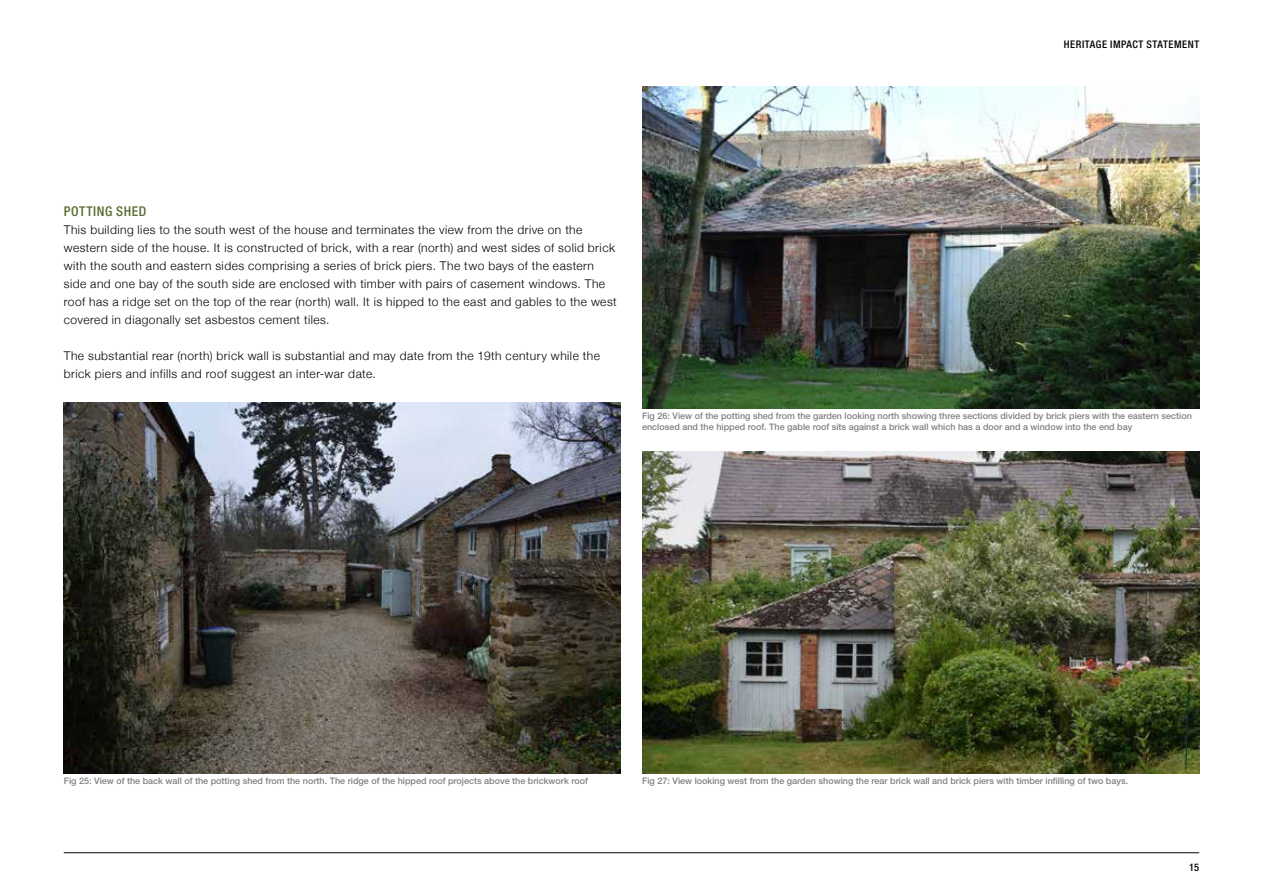
<style>
.page{position:relative;width:1263px;height:893px;background:#fff}
.page>*{position:absolute;margin:0;border:0;box-sizing:border-box;transform-origin:0 0}
.t1{font:500 condensed 13.5px "Helvetica Neue LT Std";letter-spacing:.04em;color:#5a6e33}
.t2{font:300 12px/18px "Helvetica Neue";letter-spacing:.04em;color:#000}
.t3{font:500 condensed 10.5px "Helvetica Neue LT Std";letter-spacing:.05em;color:#000}
.t4{font:500 9px/10.8px "Helvetica Neue LT Std";color:#818080}
</style>
<div class="page">
<hr style="left:64px;top:852px;width:1135px;height:1px;background:#000">
<img style="left:64px;top:402px;width:557px;height:371px">
<img style="left:642px;top:86px;width:557px;height:322px">
<img style="left:642px;top:452px;width:557px;height:321px">
<p class="t3" style="left:1064px;top:38px;width:137px">HERITAGE IMPACT STATEMENT</p>
<p class="t1" style="left:64px;top:203px;width:84px">POTTING SHED</p>
<p class="t2" style="left:64px;top:220px;width:555px">This building lies to the south west of the house and terminates the view from the drive on the western side of the house. It is constructed of brick, with a rear (north) and west sides of solid brick with the south and eastern sides comprising a series of brick piers. The two bays of the eastern side and one bay of the south side are enclosed with timber with pairs of casement windows. The roof has a ridge set on the top of the rear (north) wall. It is hipped to the east and gables to the west covered in diagonally set asbestos cement tiles.</p>
<p class="t2" style="left:64px;top:346px;width:538px">The substantial rear (north) brick wall is substantial and may date from the 19th century while the brick piers and infills and roof suggest an inter-war date.</p>
<p class="t4" style="left:642px;top:410px;width:551px">Fig 26: View of the potting shed from the garden looking north showing three sections divided by brick piers with the eastern section enclosed and the hipped roof. The gable roof sits against a brick wall which has a door and a window into the end bay</p>
<p class="t4" style="left:64px;top:775px;width:526px">Fig 25: View of the back wall of the potting shed from the north. The ridge of the hipped roof projects above the brickwork roof</p>
<p class="t4" style="left:642px;top:775px;width:488px">Fig 27: View looking west from the garden showing the rear brick wall and brick piers with timber infilling of two bays.</p>
<p class="t3" style="left:1189px;top:860px;width:12px">15</p>
</div>
